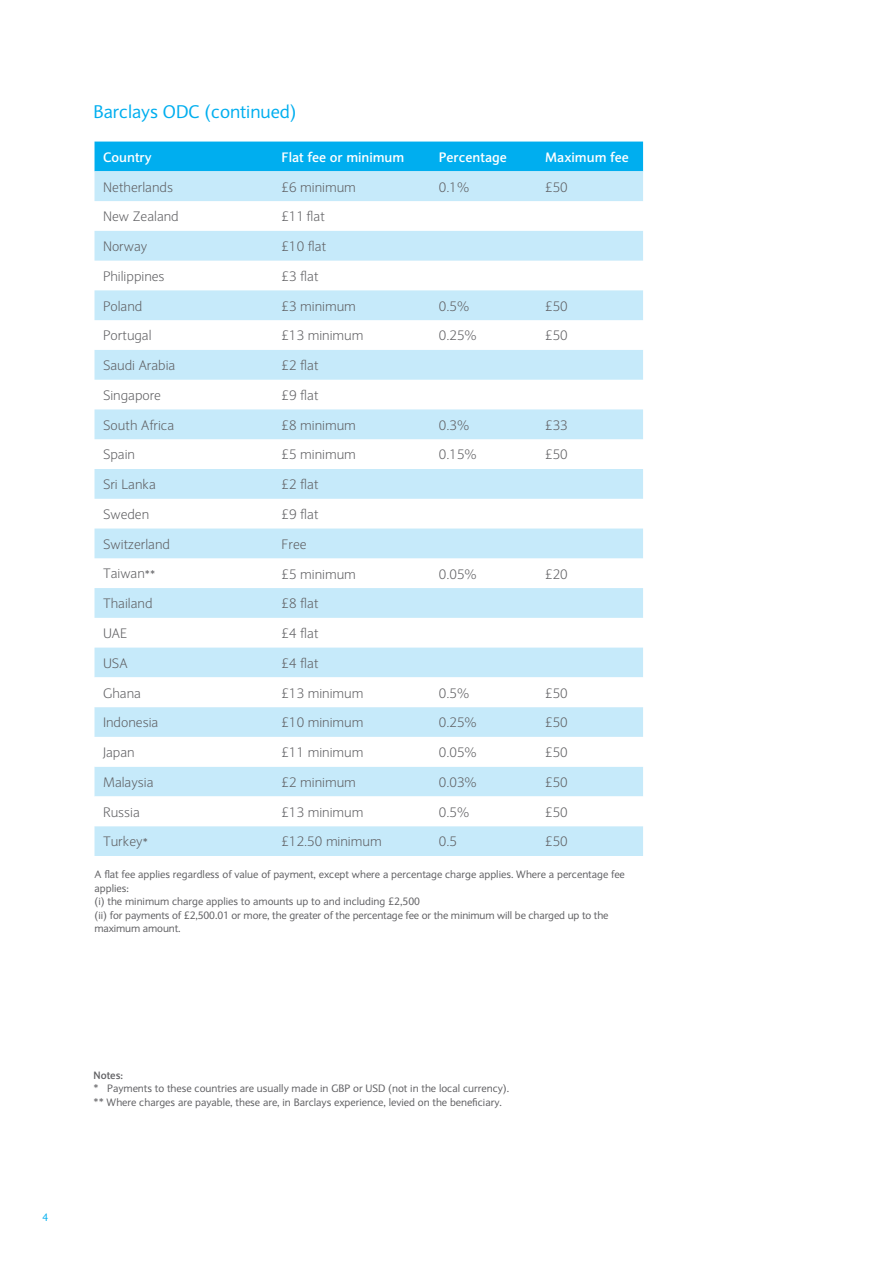
<style>
.page{position:relative;width:893px;height:1263px;background:#fff}
.page>*{position:absolute;margin:0;border:0;box-sizing:border-box;transform-origin:0 0}
.Sub_head_1{font:18px "Expert Sans";color:#00aeef}
.Tables_Box_New_6{font:300 13.5px "Expert Sans";color:#5f5f62}
.Tables_Box_New_6_Bol{font:700 13.5px "Expert Sans";color:#fff}
.footnote{font:10.5px/13.5px "Expert Sans";color:#5f5f62}
.footnote-2{font:700 10.5px "Expert Sans";color:#5f5f62}
.t1{font:10.5px "Expert Sans";color:#00aeef}
.s1{font-weight:400;font-size:10.5px}
</style>
<div class="page">
<div style="left:95px;top:142px;width:548px;height:29px;background:#00aeef"></div>
<svg style="left:95px;top:171px;width:548px;height:685px;fill:#c6eafa"></svg>
<svg style="left:95px;top:677px;width:548px;height:149px"></svg>
<p class="Sub_head_1" style="left:94px;top:100px;width:205px">Barclays ODC (continued)</p>
<p class="Tables_Box_New_6_Bol" style="left:103px;top:148px;width:50px">Country</p>
<p class="Tables_Box_New_6_Bol" style="left:282px;top:148px;width:124px">Flat fee or minimum</p>
<p class="Tables_Box_New_6_Bol" style="left:439px;top:148px;width:69px">Percentage</p>
<p class="Tables_Box_New_6_Bol" style="left:545px;top:148px;width:85px">Maximum fee</p>
<p class="Tables_Box_New_6" style="left:103px;top:179px;width:71px">Netherlands</p>
<p class="Tables_Box_New_6" style="left:282px;top:179px;width:76px">£6 minimum</p>
<p class="Tables_Box_New_6" style="left:439px;top:179px;width:32px">0.1%</p>
<p class="Tables_Box_New_6" style="left:545px;top:179px;width:24px">£50</p>
<p class="Tables_Box_New_6" style="left:103px;top:208px;width:77px">New Zealand</p>
<p class="Tables_Box_New_6" style="left:282px;top:208px;width:45px">£11 flat</p>
<p class="Tables_Box_New_6" style="left:103px;top:238px;width:46px">Norway</p>
<p class="Tables_Box_New_6" style="left:282px;top:238px;width:46px">£10 flat</p>
<p class="Tables_Box_New_6" style="left:103px;top:268px;width:63px">Philippines</p>
<p class="Tables_Box_New_6" style="left:282px;top:268px;width:39px">£3 flat</p>
<p class="Tables_Box_New_6" style="left:103px;top:298px;width:41px">Poland</p>
<p class="Tables_Box_New_6" style="left:282px;top:298px;width:76px">£3 minimum</p>
<p class="Tables_Box_New_6" style="left:439px;top:298px;width:32px">0.5%</p>
<p class="Tables_Box_New_6" style="left:545px;top:298px;width:24px">£50</p>
<p class="Tables_Box_New_6" style="left:103px;top:327px;width:50px">Portugal</p>
<p class="Tables_Box_New_6" style="left:282px;top:327px;width:83px">£13 minimum</p>
<p class="Tables_Box_New_6" style="left:439px;top:327px;width:39px">0.25%</p>
<p class="Tables_Box_New_6" style="left:545px;top:327px;width:24px">£50</p>
<p class="Tables_Box_New_6" style="left:103px;top:357px;width:74px">Saudi Arabia</p>
<p class="Tables_Box_New_6" style="left:282px;top:357px;width:39px">£2 flat</p>
<p class="Tables_Box_New_6" style="left:103px;top:387px;width:60px">Singapore</p>
<p class="Tables_Box_New_6" style="left:282px;top:387px;width:39px">£9 flat</p>
<p class="Tables_Box_New_6" style="left:103px;top:417px;width:73px">South Africa</p>
<p class="Tables_Box_New_6" style="left:282px;top:417px;width:76px">£8 minimum</p>
<p class="Tables_Box_New_6" style="left:439px;top:417px;width:32px">0.3%</p>
<p class="Tables_Box_New_6" style="left:545px;top:417px;width:24px">£33</p>
<p class="Tables_Box_New_6" style="left:103px;top:446px;width:34px">Spain</p>
<p class="Tables_Box_New_6" style="left:282px;top:446px;width:76px">£5 minimum</p>
<p class="Tables_Box_New_6" style="left:439px;top:446px;width:39px">0.15%</p>
<p class="Tables_Box_New_6" style="left:545px;top:446px;width:24px">£50</p>
<p class="Tables_Box_New_6" style="left:103px;top:476px;width:54px">Sri Lanka</p>
<p class="Tables_Box_New_6" style="left:282px;top:476px;width:39px">£2 flat</p>
<p class="Tables_Box_New_6" style="left:103px;top:506px;width:48px">Sweden</p>
<p class="Tables_Box_New_6" style="left:282px;top:506px;width:39px">£9 flat</p>
<p class="Tables_Box_New_6" style="left:103px;top:536px;width:68px">Switzerland</p>
<p class="Tables_Box_New_6" style="left:282px;top:536px;width:26px">Free</p>
<p class="Tables_Box_New_6" style="left:103px;top:565px;width:54px">Taiwan<span class="s1">**</span></p>
<p class="Tables_Box_New_6" style="left:282px;top:566px;width:76px">£5 minimum</p>
<p class="Tables_Box_New_6" style="left:439px;top:566px;width:39px">0.05%</p>
<p class="Tables_Box_New_6" style="left:545px;top:566px;width:24px">£20</p>
<p class="Tables_Box_New_6" style="left:103px;top:595px;width:51px">Thailand</p>
<p class="Tables_Box_New_6" style="left:282px;top:595px;width:39px">£8 flat</p>
<p class="Tables_Box_New_6" style="left:103px;top:625px;width:26px">UAE</p>
<p class="Tables_Box_New_6" style="left:282px;top:625px;width:39px">£4 flat</p>
<p class="Tables_Box_New_6" style="left:103px;top:655px;width:26px">USA</p>
<p class="Tables_Box_New_6" style="left:282px;top:655px;width:39px">£4 flat</p>
<p class="Tables_Box_New_6" style="left:103px;top:685px;width:39px">Ghana</p>
<p class="Tables_Box_New_6" style="left:282px;top:685px;width:83px">£13 minimum</p>
<p class="Tables_Box_New_6" style="left:439px;top:685px;width:32px">0.5%</p>
<p class="Tables_Box_New_6" style="left:545px;top:685px;width:24px">£50</p>
<p class="Tables_Box_New_6" style="left:103px;top:714px;width:57px">Indonesia</p>
<p class="Tables_Box_New_6" style="left:282px;top:714px;width:83px">£10 minimum</p>
<p class="Tables_Box_New_6" style="left:439px;top:714px;width:39px">0.25%</p>
<p class="Tables_Box_New_6" style="left:545px;top:714px;width:24px">£50</p>
<p class="Tables_Box_New_6" style="left:103px;top:744px;width:33px">Japan</p>
<p class="Tables_Box_New_6" style="left:282px;top:744px;width:83px">£11 minimum</p>
<p class="Tables_Box_New_6" style="left:439px;top:744px;width:39px">0.05%</p>
<p class="Tables_Box_New_6" style="left:545px;top:744px;width:24px">£50</p>
<p class="Tables_Box_New_6" style="left:103px;top:774px;width:52px">Malaysia</p>
<p class="Tables_Box_New_6" style="left:282px;top:774px;width:76px">£2 minimum</p>
<p class="Tables_Box_New_6" style="left:439px;top:774px;width:39px">0.03%</p>
<p class="Tables_Box_New_6" style="left:545px;top:774px;width:24px">£50</p>
<p class="Tables_Box_New_6" style="left:103px;top:804px;width:38px">Russia</p>
<p class="Tables_Box_New_6" style="left:282px;top:804px;width:83px">£13 minimum</p>
<p class="Tables_Box_New_6" style="left:439px;top:804px;width:32px">0.5%</p>
<p class="Tables_Box_New_6" style="left:545px;top:804px;width:24px">£50</p>
<p class="Tables_Box_New_6" style="left:103px;top:833px;width:46px">Turkey<span class="s1">*</span></p>
<p class="Tables_Box_New_6" style="left:282px;top:833px;width:102px">£12.50 minimum</p>
<p class="Tables_Box_New_6" style="left:439px;top:833px;width:20px">0.5</p>
<p class="Tables_Box_New_6" style="left:545px;top:833px;width:24px">£50</p>
<p class="footnote" style="left:95px;top:867px;width:532px">A flat fee applies regardless of value of payment, except where a percentage charge applies. Where a percentage fee applies:</p>
<p class="footnote" style="left:95px;top:894px;width:327px">(i) the minimum charge applies to amounts up to and including £2,500</p>
<p class="footnote" style="left:95px;top:908px;width:515px">(ii) for payments of £2,500.01 or more, the greater of the percentage fee or the minimum will be charged up to the maximum amount.</p>
<p class="t1" style="left:43px;top:1211px;width:7px">4</p>
<p class="footnote-2" style="left:94px;top:1068px;width:31px">Notes:</p>
<p class="footnote" style="left:94px;top:1082px;width:417px">* Payments to these countries are usually made in GBP or USD (not in the local currency).</p>
<p class="footnote" style="left:94px;top:1095px;width:410px">** Where charges are payable, these are, in Barclays experience, levied on the beneficiary.</p>
</div>
